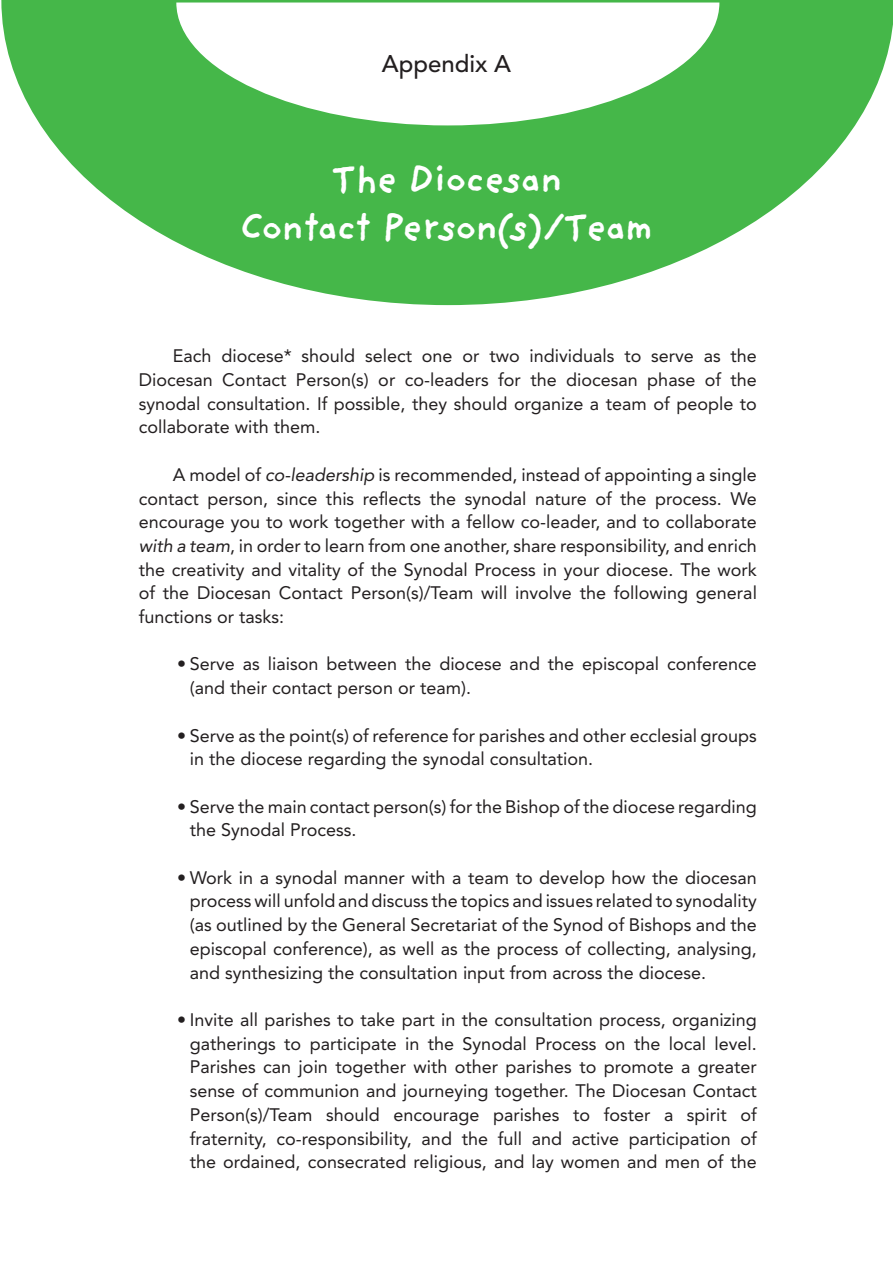
<style>
.page{position:relative;width:893px;height:1263px;background:#fff}
.page>*{position:absolute;margin:0;border:0;box-sizing:border-box;transform-origin:0 0}
.t1{font:700 39px "Providence Sans Pro";letter-spacing:-.05em;color:#fff}
.t2{font:500 24px "Avenir LT Std";color:#231f20}
.t3{font:18px/23.7px "Avenir LT Std";color:#231f20;text-align:justify}
.s1{font-style:italic}
</style>
<div class="page">
<svg style="left:1px;top:0;width:892px;height:305px;fill:#45b749"></svg>
<svg style="left:176px;top:3px;width:543px;height:122px"></svg>
<p class="t2" style="left:382px;top:50px;width:131px">Appendix A</p>
<p class="t1" style="left:330px;top:156px;width:235px">The Diocesan</p>
<p class="t1" style="left:240px;top:204px;width:415px">Contact Person(s)/Team</p>
<p class="t3" style="left:139px;top:344px;width:620px;text-indent:34px">Each diocese* should select one or two individuals to serve as the Diocesan Contact Person(s) or co-leaders for the diocesan phase of the synodal consultation. If possible, they should organize a team of people to collaborate with them.</p>
<p class="t3" style="left:139px;top:463px;width:620px;text-indent:34px">A model of <span class="s1">co-leadership</span> is recommended, instead of appointing a single contact person, since this reflects the synodal nature of the process. We encourage you to work together with a fellow co-leader, and to collaborate <span class="s1">with a team</span>, in order to learn from one another, share responsibility, and enrich the creativity and vitality of the Synodal Process in your diocese. The work of the Diocesan Contact Person(s)/Team will involve the following general functions or tasks:</p>
<p class="t3" style="left:190px;top:652px;width:569px;text-indent:-13px">• Serve as liaison between the diocese and the episcopal conference (and their contact person or team).</p>
<p class="t3" style="left:190px;top:724px;width:569px;text-indent:-13px">• Serve as the point(s) of reference for parishes and other ecclesial groups in the diocese regarding the synodal consultation.</p>
<p class="t3" style="left:190px;top:795px;width:569px;text-indent:-13px">• Serve the main contact person(s) for the Bishop of the diocese regarding the Synodal Process.</p>
<p class="t3" style="left:190px;top:866px;width:569px;text-indent:-13px">• Work in a synodal manner with a team to develop how the diocesan process will unfold and discuss the topics and issues related to synodality (as outlined by the General Secretariat of the Synod of Bishops and the episcopal conference), as well as the process of collecting, analysing, and synthesizing the consultation input from across the diocese.</p>
<p class="t3" style="left:190px;top:1008px;width:569px;text-indent:-13px">• Invite all parishes to take part in the consultation process, organizing gatherings to participate in the Synodal Process on the local level.<br>Parishes can join together with other parishes to promote a greater sense of communion and journeying together. The Diocesan Contact Person(s)/Team should encourage parishes to foster a spirit of fraternity, co-responsibility, and the full and active participation of the ordained, consecrated religious, and lay women and men of the</p>
</div>
